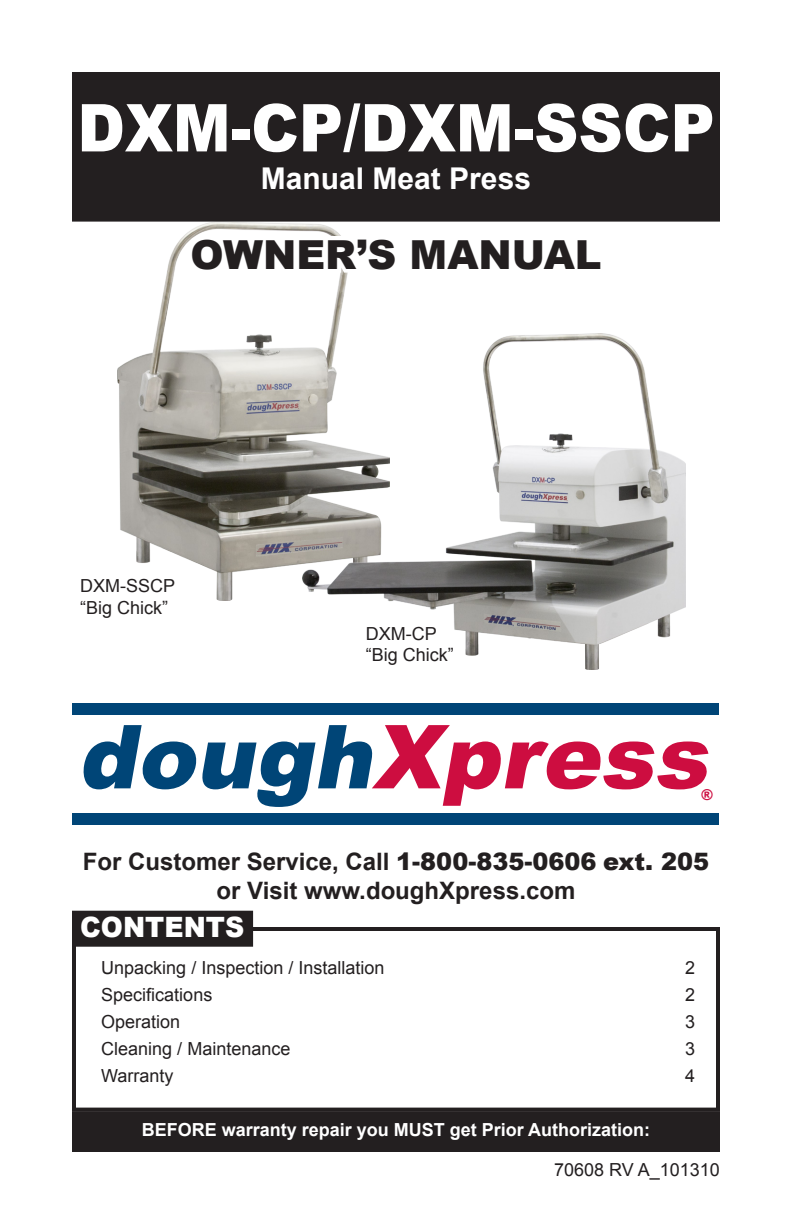
<style>
.page{position:relative;width:792px;height:1224px;background:#fff}
.page>*{position:absolute;margin:0;border:0;box-sizing:border-box;transform-origin:0 0}
.t1{font:italic 900 88.4px "Arial";color:#cd0d40}
.Body_text{font:900 66px "Arial";color:#fff;scale:.93 1}
.t2{font:900 40px "Arial";color:#231f20}
.Body_text-2{font:700 30px "Arial";color:#fff}
.t3{font:900 28px "Arial";color:#fff;scale:.95 1}
.t4{font:700 24px "Arial";color:#231f20}
.t5{font:18px "Arial";color:#231f20}
.t6{font:700 18px "Arial";color:#fff}
.t7{font:900 15px "Arial";color:#cd0d40}
.s1{color:#004577}
.s2{font-weight:900}
</style>
<div class="page">
<img style="left:117px;top:238px;width:228px;height:363px">
<div style="left:72px;top:927px;width:648px;height:185px;border:4px solid #231f20"></div>
<div style="left:73px;top:73px;width:646px;height:148px;background:#231f20"></div>
<div style="left:72px;top:72px;width:648px;height:150px;border:2px solid #231f20"></div>
<svg style="left:182px;top:219px;width:427px;height:72px"></svg>
<div style="left:73px;top:912px;width:179px;height:34px;background:#231f20"></div>
<div style="left:72px;top:911px;width:181px;height:36px;border:2px solid #231f20"></div>
<div style="left:73px;top:1112px;width:646px;height:39px;background:#231f20"></div>
<div style="left:72px;top:1111px;width:648px;height:41px;border:2px solid #231f20"></div>
<div style="left:73px;top:703px;width:646px;height:12px;background:#004577"></div>
<div style="left:73px;top:813px;width:646px;height:12px;background:#004577"></div>
<img style="left:302px;top:334px;width:384px;height:336px">
<p class="Body_text" style="left:77px;top:80px;width:687px">DXM-CP/DXM-SSCP</p>
<p class="Body_text-2" style="left:261px;top:159px;width:272px">Manual Meat Press</p>
<p class="t2" style="left:190px;top:225px;width:413px">OWNER’S MANUAL</p>
<p class="t5" style="left:80px;top:574px;width:97px">DXM-SSCP</p>
<p class="t5" style="left:80px;top:596px;width:90px">“Big Chick”</p>
<p class="t5" style="left:366px;top:622px;width:72px">DXM-CP</p>
<p class="t5" style="left:366px;top:643px;width:90px">“Big Chick”</p>
<p class="t1" style="left:77px;top:693px;width:653px"><span class="s1">dough</span>Xpress</p>
<p class="t7" style="left:701px;top:784px;width:13px">®</p>
<p class="t4" style="left:83px;top:846px;width:628px">For Customer Service, Call <span class="s2">1-800-835-0606 ext. 205</span></p>
<p class="t4" style="left:217px;top:875px;width:360px">or Visit www.doughXpress.com</p>
<p class="t3" style="left:80px;top:907px;width:174px">CONTENTS</p>
<p class="t5" style="left:101px;top:956px;width:285px">Unpacking / Inspection / Installation</p>
<p class="t5" style="left:685px;top:956px;width:12px">2</p>
<p class="t5" style="left:101px;top:983px;width:113px">Specifications</p>
<p class="t5" style="left:685px;top:983px;width:12px">2</p>
<p class="t5" style="left:101px;top:1010px;width:81px">Operation</p>
<p class="t5" style="left:685px;top:1010px;width:12px">3</p>
<p class="t5" style="left:101px;top:1037px;width:191px">Cleaning / Maintenance</p>
<p class="t5" style="left:685px;top:1037px;width:12px">3</p>
<p class="t5" style="left:101px;top:1064px;width:74px">Warranty</p>
<p class="t5" style="left:685px;top:1064px;width:12px">4</p>
<p class="t6" style="left:142px;top:1118px;width:510px">BEFORE warranty repair you MUST get Prior Authorization:</p>
<p class="t5" style="left:554px;top:1157px;width:167px">70608 RV A_101310</p>
</div>
